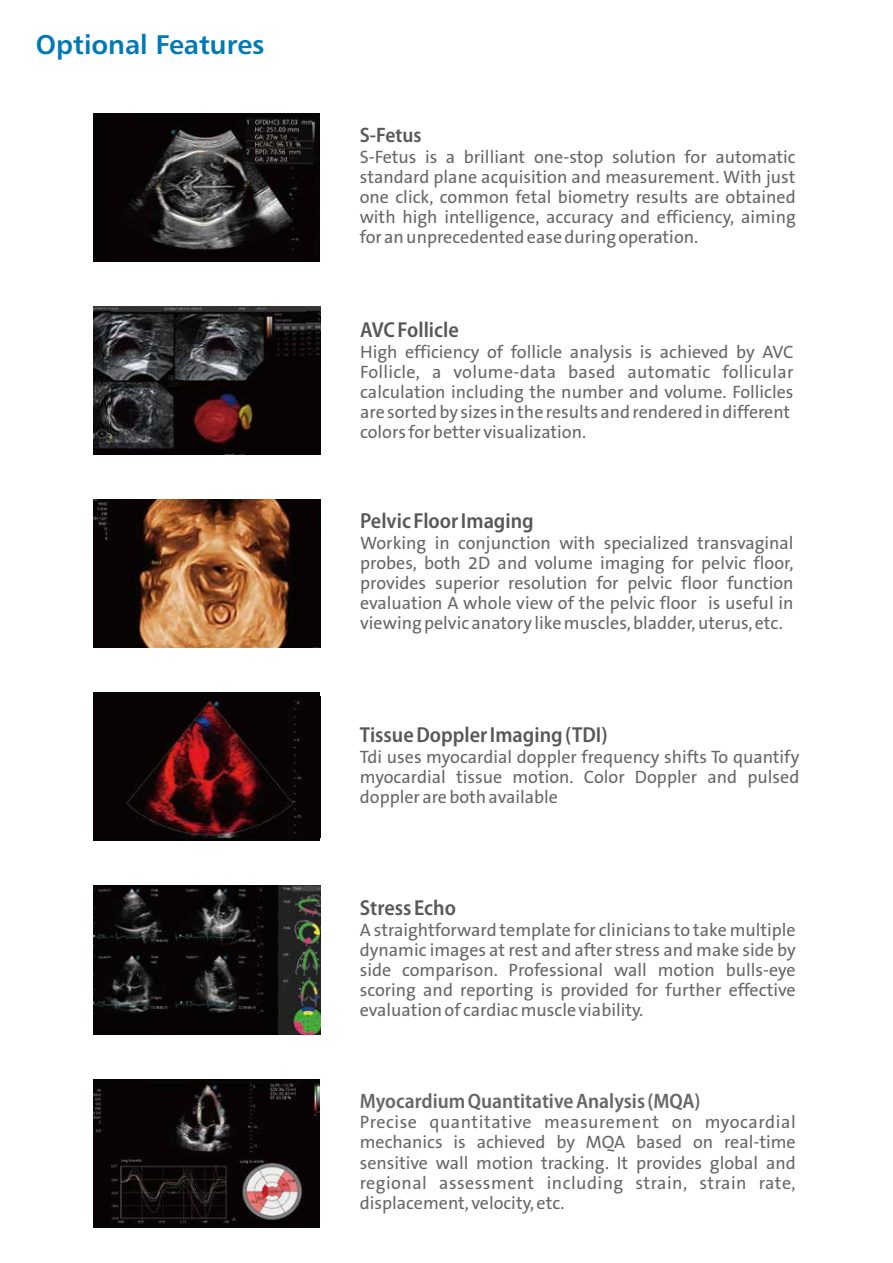
<style>
.page{position:relative;width:893px;height:1263px;background:#fff}
.page>*{position:absolute;margin:0;border:0;box-sizing:border-box;transform-origin:0 0}
.t1{font:27px "Humanist 777 BT Bold B";color:#0079b7}
.t2{font:600 semi-condensed 21.75px "Myriad Pro";color:#5a5757}
.t3{font:600 semi-condensed 21px "Myriad Pro";color:#676767}
.t4{font:600 semi-condensed 21px "Myriad Pro";color:#5a5757}
.t5{font:18px/20.1px "The Sans B5 Plain";color:#676767;text-align:justify}
</style>
<div class="page">
<div style="left:94px;top:1079px;width:226px;height:148px;background:#070405"></div>
<img style="left:111px;top:1082px;width:209px;height:142px">
<img style="left:94px;top:1089px;width:10px;height:44px">
<img style="left:317px;top:1083px;width:2px;height:141px">
<img style="left:94px;top:500px;width:226px;height:148px">
<img style="left:94px;top:886px;width:226px;height:148px">
<div style="left:94px;top:693px;width:226px;height:148px;background:#070405"></div>
<img style="left:126px;top:700px;width:175px;height:138px">
<img style="left:94px;top:307px;width:226px;height:148px">
<img style="left:94px;top:310px;width:16px;height:140px">
<img style="left:306px;top:310px;width:13px;height:89px">
<div style="left:94px;top:114px;width:226px;height:148px;background:#070405"></div>
<img style="left:129px;top:118px;width:188px;height:133px">
<h1 class="t1" style="left:36px;top:34px;width:230px">Optional Features</h1>
<p class="t4" style="left:360px;top:127px;width:63px">S-Fetus</p>
<p class="t5" style="left:360px;top:149px;width:438px">S-Fetus is a brilliant one-stop solution for automatic standard plane acquisition and measurement. With just one click, common fetal biometry results are obtained with high intelligence, accuracy and efficiency, aiming for an unprecedented ease during operation.</p>
<p class="t2" style="left:360px;top:321px;width:100px">AVC Follicle</p>
<p class="t5" style="left:360px;top:344px;width:435px;text-align:left">High efficiency of follicle analysis is achieved by AVC Follicle, a volume-data based automatic follicular calculation including the number and volume. Follicles are sorted by sizes in the results and rendered in different colors for better visualization.</p>
<p class="t2" style="left:360px;top:512px;width:175px">Pelvic Floor Imaging</p>
<p class="t5" style="left:360px;top:535px;width:435px">Working in conjunction with specialized transvaginal probes, both 2D and volume imaging for pelvic floor, provides superior resolution for pelvic floor function evaluation A whole view of the pelvic floor is useful in viewing pelvic anatory like muscles, bladder, uterus, etc.</p>
<p class="t2" style="left:360px;top:725px;width:249px">Tissue Doppler Imaging (TDI)</p>
<p class="t5" style="left:360px;top:748px;width:441px">Tdi uses myocardial doppler frequency shifts To quantify myocardial tissue motion. Color Doppler and pulsed doppler are both available</p>
<p class="t2" style="left:360px;top:899px;width:98px">Stress Echo</p>
<p class="t5" style="left:360px;top:922px;width:437px">A straightforward template for clinicians to take multiple dynamic images at rest and after stress and make side by side comparison. Professional wall motion bulls-eye scoring and reporting is provided for further effective evaluation of cardiac muscle viability.</p>
<p class="t3" style="left:360px;top:1092px;width:342px">Myocardium Quantitative Analysis (MQA)</p>
<p class="t5" style="left:360px;top:1114px;width:438px">Precise quantitative measurement on myocardial mechanics is achieved by MQA based on real-time sensitive wall motion tracking. It provides global and regional assessment including strain, strain rate, displacement, velocity, etc.</p>
</div>
